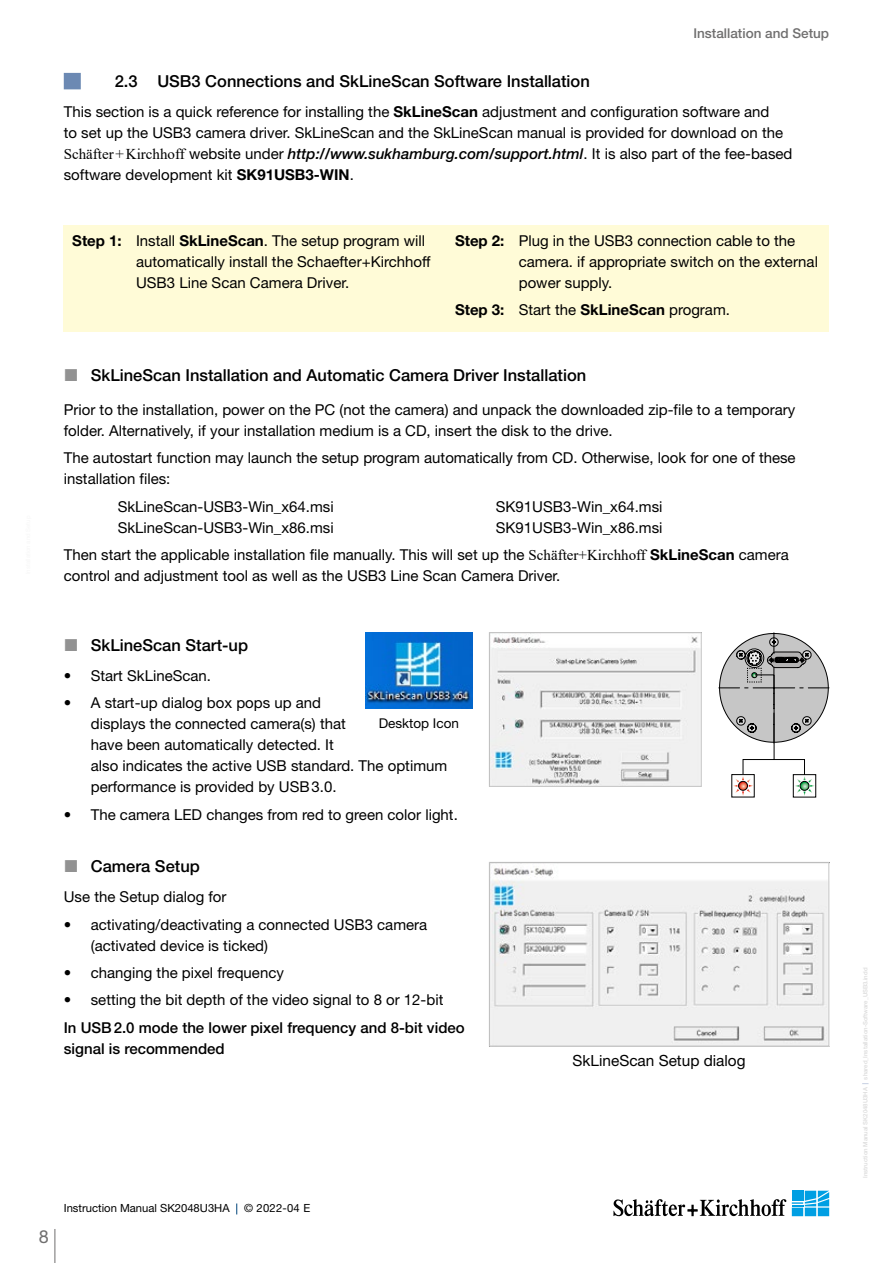
<style>
.page{position:relative;width:893px;height:1263px;background:#fff}
.page>*{position:absolute;margin:0;border:0;box-sizing:border-box;transform-origin:0 0}
.t1{font:18px "Helvetica Neue";color:#706f6f}
.t2{font:500 16.5px "Helvetica Neue";color:#000}
.t3{font:15.45px "Helvetica Neue";color:#000}
.t4{font:15px/21px "Helvetica Neue";color:#000}
.t5{font:500 15px/21px "Helvetica Neue";color:#000}
.t6{font:700 15px "Helvetica Neue";color:#000}
.t7{font:500 13.5px "Helvetica Neue";color:#706f6f}
.t8{font:13.5px "Helvetica Neue";color:#000}
.t9{font:11.25px "Helvetica Neue";color:#000}
.t10{font:500 6px "Helvetica Neue";color:#dadada}
.s1{font-weight:700}
.s2{font-family:"Times New Roman"}
.s3{font-weight:500;font-style:italic}
.s4{font-weight:400}
</style>
<div class="page">
<svg style="left:792px;top:1206px;width:37px;height:10px"></svg>
<div style="left:792px;top:1208px;width:11px;height:8px;background:#009fe3"></div>
<div style="left:805px;top:1207px;width:11px;height:9px;background:#009fe3"></div>
<div style="left:818px;top:1207px;width:11px;height:9px;background:#009fe3"></div>
<svg style="left:792px;top:1191px;width:37px;height:15px"></svg>
<svg style="left:613px;top:1199px;width:173px;height:17px"></svg>
<hr style="left:55px;top:1229px;width:1px;height:34px;background:#706f6f">
<div style="left:64px;top:73px;width:17px;height:16px;background:#6c89b3"></div>
<div style="left:64px;top:226px;width:765px;height:106px;background:#fffbd7"></div>
<img style="left:491px;top:637px;width:209px;height:148px">
<div style="left:489px;top:632px;width:213px;height:155px;border:1px solid #c6c6c6"></div>
<img style="left:366px;top:632px;width:106px;height:77px">
<svg style="left:719px;top:633px;width:110px;height:164px"></svg>
<img style="left:491px;top:868px;width:336px;height:176px">
<div style="left:489px;top:862px;width:340px;height:184px;border:1px solid #c6c6c6"></div>
<p class="t7" style="left:693px;top:25px;width:137px">Installation and Setup</p>
<p class="t2" style="left:115px;top:72px;width:477px">2.3 USB3 Connections and SkLineScan Software Installation</p>
<p class="t4" style="left:64px;top:101px;width:730px">This section is a quick reference for installing the <span class="s1">SkLineScan</span> adjustment and configuration software and<br>to set up the USB3 camera driver. SkLineScan and the SkLineScan manual is provided for download on the <span class="s2">Schäfter+Kirchhoff</span> website under <span class="s3">http://www.sukhamburg.com/support.html</span>. It is also part of the fee-based software development kit <span class="s1">SK91USB3‑WIN</span>.</p>
<p class="t4" style="left:136px;top:230px;width:296px;text-indent:-64px"><span class="s1">Step 1:</span> Install <span class="s1">SkLineScan</span>. The setup program will automatically install the Schaefter+Kirchhoff<br>USB3 Line Scan Camera Driver.</p>
<p class="t4" style="left:519px;top:230px;width:301px;text-indent:-64px"><span class="s1">Step 2:</span> Plug in the USB3 connection cable to the camera. if appropriate switch on the external power supply.</p>
<p class="t6" style="left:455px;top:301px;width:276px">Step 3: <span class="s4">Start the</span> SkLineScan <span class="s4">program.</span></p>
<p class="t2" style="left:91px;top:365px;width:497px">SkLineScan Installation and Automatic Camera Driver Installation</p>
<p class="t4" style="left:64px;top:399px;width:733px">Prior to the installation, power on the PC (not the camera) and unpack the downloaded zip-file to a temporary folder. Alternatively, if your installation medium is a CD, insert the disk to the drive.</p>
<p class="t4" style="left:64px;top:447px;width:733px">The autostart function may launch the setup program automatically from CD. Otherwise, look for one of these installation files:</p>
<p class="t4" style="left:118px;top:496px;width:217px">SkLineScan-USB3-Win_x64.msi</p>
<p class="t4" style="left:496px;top:496px;width:168px">SK91USB3-Win_x64.msi</p>
<p class="t4" style="left:118px;top:517px;width:217px">SkLineScan-USB3-Win_x86.msi</p>
<p class="t4" style="left:64px;top:513px;width:726px;line-height:27.3px;text-indent:432px">SK91USB3-Win_x86.msi<br>Then start the applicable installation file manually. This will set up the <span class="s2">Schäfter+Kirchhoff</span> <span class="s1">SkLineScan</span> camera</p>
<p class="t4" style="left:64px;top:565px;width:498px">control and adjustment tool as well as the USB3 Line Scan Camera Driver.</p>
<p class="t2" style="left:91px;top:635px;width:159px">SkLineScan Start-up</p>
<p class="t4" style="left:64px;top:665px;width:149px">• Start SkLineScan.</p>
<p class="t4" style="left:91px;top:692px;width:358px;text-indent:-27px">• A start-up dialog box pops up and<br>displays the connected camera(s) that<br>have been automatically detected. It<br>also indicates the active USB standard. The optimum performance is provided by USB3.0.</p>
<p class="t4" style="left:64px;top:803px;width:396px">• The camera LED changes from red to green color light.</p>
<p class="t8" style="left:379px;top:715px;width:82px">Desktop Icon</p>
<p class="t2" style="left:91px;top:856px;width:111px">Camera Setup</p>
<p class="t4" style="left:64px;top:886px;width:164px">Use the Setup dialog for</p>
<p class="t4" style="left:91px;top:913px;width:338px;text-indent:-27px">• activating/deactivating a connected USB3 camera (activated device is ticked)</p>
<p class="t4" style="left:64px;top:962px;width:222px">• changing the pixel frequency</p>
<p class="t4" style="left:64px;top:989px;width:381px">• setting the bit depth of the video signal to 8 or 12-bit</p>
<p class="t5" style="left:64px;top:1017px;width:402px">In USB2.0 mode the lower pixel frequency and 8-bit video signal is recommended</p>
<p class="t3" style="left:573px;top:1051px;width:174px">SkLineScan Setup dialog</p>
<p class="t1" style="left:39px;top:1226px;width:12px">8</p>
<p class="t9" style="left:64px;top:1201px;width:167px">Instruction Manual SK2048U3HA</p>
<p class="t9" style="left:244px;top:1201px;width:68px">© 2022-04 E</p>
<p class="t10" style="left:862px;top:1079px;width:113px;rotate:-90deg">shared_Installation-Software_USB3.indd</p>
<p class="t10" style="left:862px;top:1178px;width:92px;rotate:-90deg">Instruction Manual SK2048U3HA</p>
</div>
